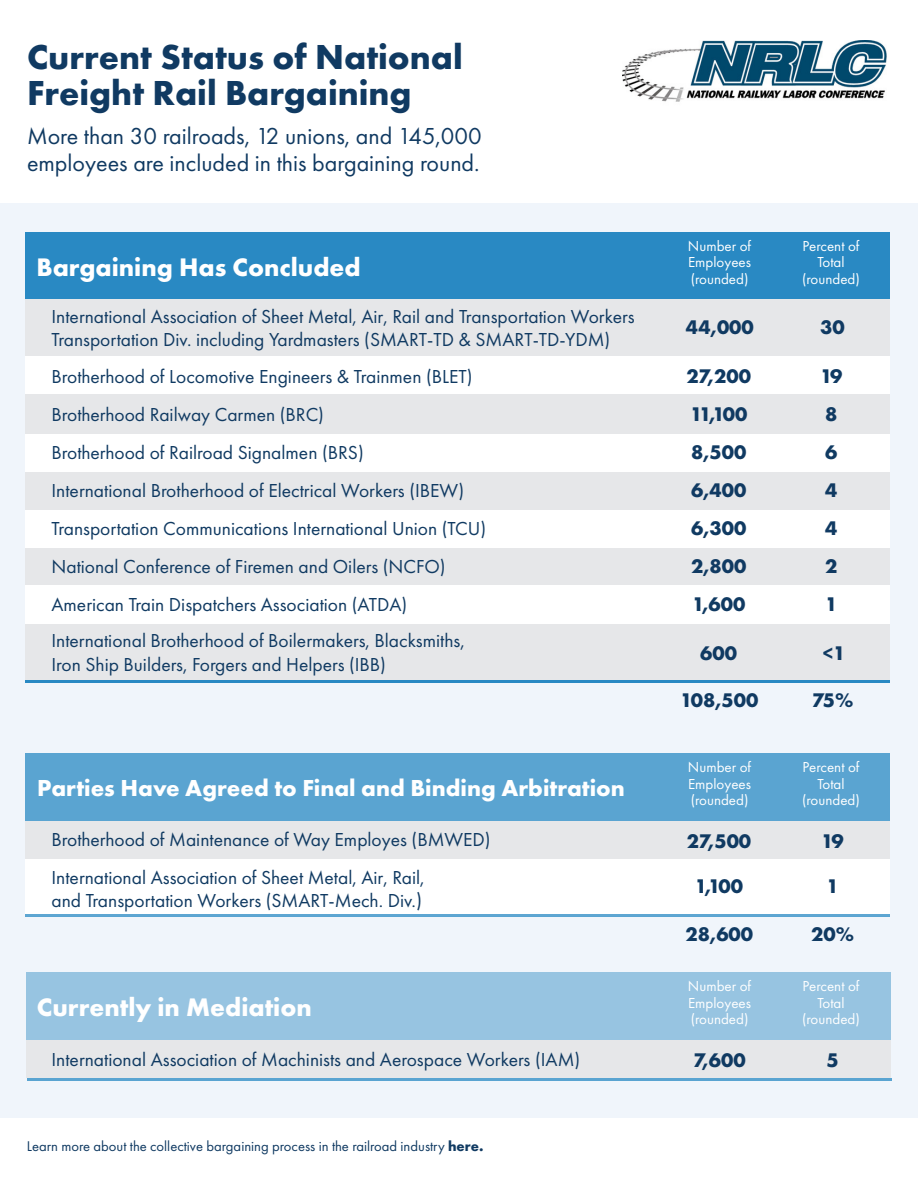
<style>
.page{position:relative;width:918px;height:1188px;background:#fff}
.page>*{position:absolute;margin:0;border:0;box-sizing:border-box;transform-origin:0 0}
.t1{font:700 36px/36px "Futura PT";color:#103a62}
.t2{font:700 26.25px "Futura PT";color:#fff}
.t3{font:24px/27px "Futura PT";color:#103a62}
.t4{font:700 24px "Futura PT";color:#fff}
.t5{font:700 20.4px/38.1px "Futura PT";color:#103a62}
.t6{font:19.5px "Futura PT";color:#103a62}
.t7{font:15px "Futura PT";color:#fff}
.t8{font:14.7px "Futura PT";color:#103a62}
.s1{font-size:20.4px}
.s2{font-weight:700}
</style>
<div class="page">
<div style="left:0;top:203px;width:918px;height:915px;background:#f0f5fb"></div>
<div style="left:26px;top:624px;width:864px;height:57px;background:#e6e7e9"></div>
<div style="left:27px;top:973px;width:864px;height:67px;background:#97c4e1"></div>
<img style="left:622px;top:41px;width:265px;height:61px">
<div style="left:26px;top:232px;width:864px;height:67px;background:#2989c3"></div>
<div style="left:26px;top:754px;width:864px;height:67px;background:#5aa4d1"></div>
<div style="left:26px;top:394px;width:864px;height:40px;background:#e6e7e9"></div>
<div style="left:26px;top:299px;width:864px;height:57px;background:#e6e7e9"></div>
<div style="left:26px;top:821px;width:864px;height:38px;background:#e6e7e9"></div>
<div style="left:27px;top:1040px;width:864px;height:38px;background:#e6e7e9"></div>
<div style="left:26px;top:472px;width:864px;height:38px;background:#e6e7e9"></div>
<div style="left:26px;top:547px;width:864px;height:38px;background:#e6e7e9"></div>
<div style="left:26px;top:510px;width:864px;height:38px;background:#fff"></div>
<div style="left:26px;top:585px;width:864px;height:39px;background:#fff"></div>
<div style="left:26px;top:859px;width:864px;height:57px;background:#fff"></div>
<div style="left:26px;top:434px;width:864px;height:38px;background:#fff"></div>
<div style="left:26px;top:356px;width:864px;height:38px;background:#fff"></div>
<hr style="left:26px;top:681px;width:864px;height:2px;background:#2989c3">
<hr style="left:26px;top:914px;width:864px;height:3px;background:#2989c3">
<hr style="left:27px;top:1078px;width:864px;height:2px;background:#2989c3">
<p class="t1" style="left:27px;top:38px;width:437px">Current Status of National<br>Freight Rail Bargaining</p>
<p class="t3" style="left:27px;top:123px;width:456px">More than 30 railroads, 12 unions, and 145,000 employees are included in this bargaining round.</p>
<p class="t2" style="left:37px;top:250px;width:326px">Bargaining Has Concluded</p>
<p class="t6" style="left:52px;top:305px;width:585px">International Association of Sheet Metal, Air, Rail and Transportation Workers</p>
<p class="t6" style="left:52px;top:328px;width:560px">Transportation Div. including Yardmasters (SMART-TD &amp; SMART-TD-YDM)</p>
<p class="t6" style="left:52px;top:365px;width:423px">Brotherhood of Locomotive Engineers &amp; Trainmen (BLET)</p>
<p class="t6" style="left:52px;top:403px;width:274px">Brotherhood Railway Carmen (BRC)</p>
<p class="t6" style="left:52px;top:441px;width:314px">Brotherhood of Railroad Signalmen (BRS)</p>
<p class="t6" style="left:52px;top:479px;width:414px">International Brotherhood of Electrical Workers (IBEW)</p>
<p class="t6" style="left:52px;top:517px;width:436px">Transportation Communications International Union (TCU)</p>
<p class="t6" style="left:52px;top:555px;width:396px">National Conference of Firemen and Oilers (NCFO)</p>
<p class="t6" style="left:52px;top:593px;width:357px">American Train Dispatchers Association (ATDA)</p>
<p class="t6" style="left:51px;top:629px;width:415px">International Brotherhood of Boilermakers, Blacksmiths,</p>
<p class="t6" style="left:51px;top:653px;width:336px">Iron Ship Builders, Forgers and Helpers (IBB)</p>
<p class="t4" style="left:37px;top:772px;width:589px">Parties Have Agreed to Final and Binding Arbitration</p>
<p class="t6" style="left:52px;top:827px;width:441px">Brotherhood of Maintenance of Way Employes (BMWED)</p>
<p class="t6" style="left:52px;top:865px;width:375px">International Association of Sheet Metal, Air, Rail,</p>
<p class="t6" style="left:52px;top:889px;width:372px">and Transportation Workers (SMART-Mech. Div.<span class="s1">)</span></p>
<p class="t2" style="left:37px;top:991px;width:276px">Currently in Mediation</p>
<p class="t6" style="left:52px;top:1048px;width:530px">International Association of Machinists and Aerospace Workers (IAM)</p>
<p class="t8" style="left:27px;top:1137px;width:458px">Learn more about the collective bargaining process in the railroad industry <span class="s2">here.</span></p>
<p class="t7" style="left:688px;top:237px;width:65px">Number of</p>
<p class="t7" style="left:688px;top:253px;width:64px">Employees</p>
<p class="t7" style="left:691px;top:270px;width:59px">(rounded)</p>
<p class="t7" style="left:802px;top:237px;width:59px">Percent of</p>
<p class="t7" style="left:817px;top:253px;width:29px">Total</p>
<p class="t7" style="left:802px;top:270px;width:59px">(rounded)</p>
<p class="t5" style="left:686px;top:307px;width:70px">44,000</p>
<p class="t5" style="left:820px;top:307px;width:26px">30</p>
<p class="t5" style="left:687px;top:356px;width:66px">27,200</p>
<p class="t5" style="left:690px;top:394px;width:59px">11,100</p>
<p class="t5" style="left:691px;top:432px;width:57px">8,500</p>
<p class="t5" style="left:691px;top:470px;width:57px">6,400</p>
<p class="t5" style="left:691px;top:508px;width:57px">6,300</p>
<p class="t5" style="left:691px;top:546px;width:57px">2,800</p>
<p class="t5" style="left:692px;top:584px;width:55px">1,600</p>
<p class="t5" style="left:820px;top:356px;width:24px">19</p>
<p class="t5" style="left:825px;top:394px;width:14px">8</p>
<p class="t5" style="left:825px;top:432px;width:14px">6</p>
<p class="t5" style="left:825px;top:470px;width:14px">4<br>4</p>
<p class="t5" style="left:825px;top:546px;width:14px">2</p>
<p class="t5" style="left:825px;top:584px;width:14px">1</p>
<p class="t5" style="left:700px;top:634px;width:38px">600</p>
<p class="t5" style="left:823px;top:634px;width:24px">&lt;1</p>
<p class="t5" style="left:680px;top:681px;width:80px">108,500</p>
<p class="t7" style="left:688px;top:758px;width:65px">Number of</p>
<p class="t7" style="left:688px;top:775px;width:64px">Employees</p>
<p class="t7" style="left:691px;top:791px;width:59px">(rounded)</p>
<p class="t5" style="left:687px;top:821px;width:66px">27,500</p>
<p class="t5" style="left:695px;top:866px;width:50px">1,100</p>
<p class="t5" style="left:686px;top:915px;width:69px">28,600</p>
<p class="t7" style="left:688px;top:977px;width:65px">Number of</p>
<p class="t7" style="left:688px;top:994px;width:64px">Employees</p>
<p class="t7" style="left:691px;top:1010px;width:59px">(rounded)</p>
<p class="t5" style="left:812px;top:681px;width:43px">75%</p>
<p class="t7" style="left:802px;top:758px;width:59px">Percent of</p>
<p class="t7" style="left:817px;top:775px;width:29px">Total</p>
<p class="t7" style="left:802px;top:791px;width:59px">(rounded)</p>
<p class="t5" style="left:821px;top:821px;width:24px">19</p>
<p class="t5" style="left:826px;top:866px;width:14px">1</p>
<p class="t5" style="left:811px;top:915px;width:44px">20%</p>
<p class="t7" style="left:802px;top:977px;width:59px">Percent of</p>
<p class="t7" style="left:817px;top:994px;width:29px">Total</p>
<p class="t7" style="left:802px;top:1010px;width:59px">(rounded)</p>
<p class="t5" style="left:693px;top:1041px;width:54px">7,600</p>
<p class="t5" style="left:826px;top:1041px;width:14px">5</p>
</div>
